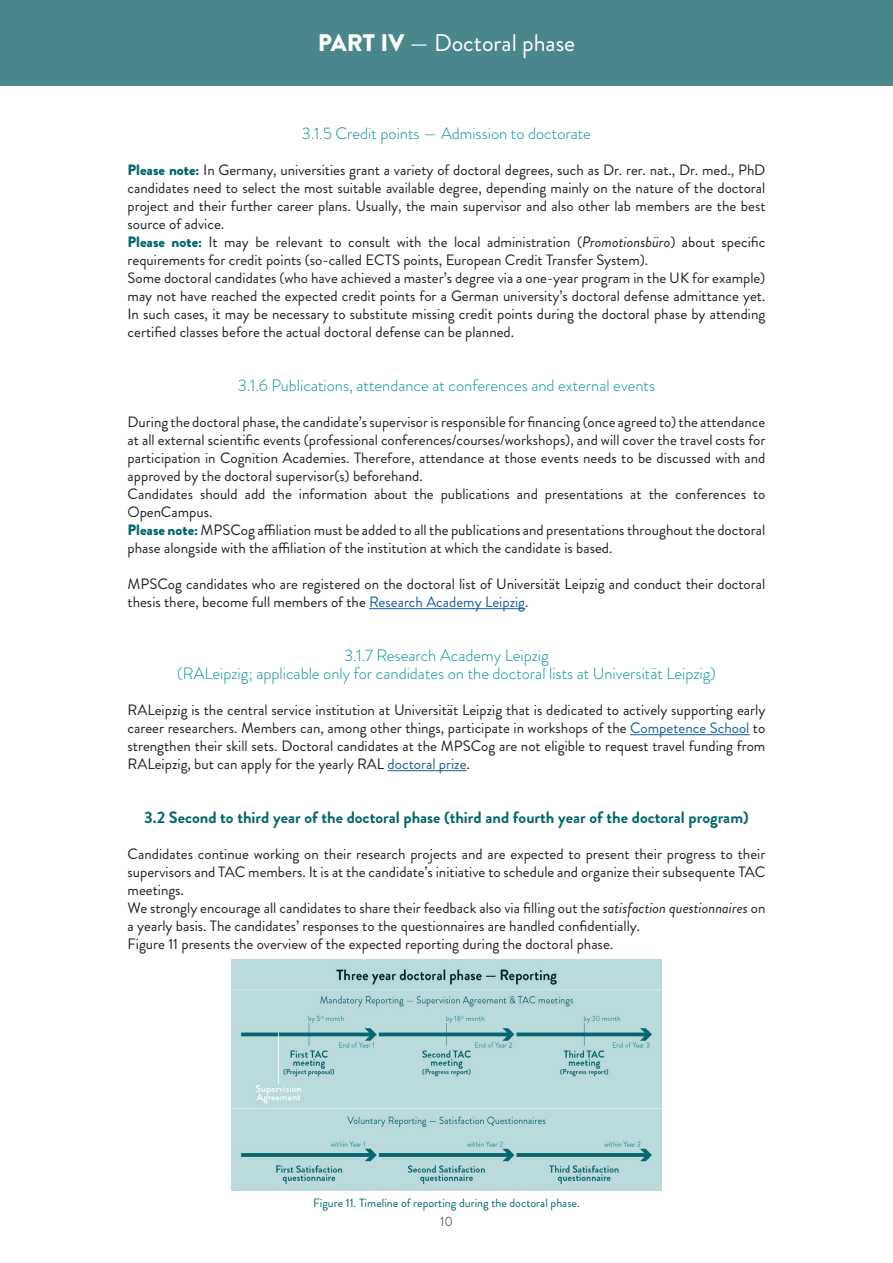
<style>
.page{position:relative;width:893px;height:1263px;background:#fff}
.page>*{position:absolute;margin:0;border:0;box-sizing:border-box;transform-origin:0 0}
.t1{font:24px "Brandon Grotesque";color:#fff}
.t2{font:300 16.5px/18px "Brandon Grotesque";color:#008f97;text-align:center}
.t3{font:700 16.5px "Brandon Grotesque";color:#00676c}
.t4{font:15px/18px "Brandon Grotesque";color:#231f20}
.t5{font:13.5px "Brandon Grotesque";color:#6c6d70}
.t6{font:12px "Brandon Grotesque";color:#00676c}
.s1{font-weight:900}
.s2{font-weight:900;color:#00676c}
.s3{font-style:italic}
.s4{color:#175d9e}
</style>
<div class="page">
<div style="left:0;top:0;width:893px;height:85px;background:#4a878c"></div>
<hr style="left:369px;top:608px;width:156px;height:1px;background:#175d9e">
<hr style="left:630px;top:734px;width:119px;height:1px;background:#175d9e">
<hr style="left:388px;top:770px;width:79px;height:1px;background:#175d9e">
<img style="left:232px;top:960px;width:429px;height:231px">
<h1 class="t1" style="left:318px;top:26px;width:259px"><span class="s1">PART IV</span> — Doctoral phase</h1>
<p class="t2" style="left:302px;top:124px;width:290px">3.1.5 Credit points — Admission to doctorate</p>
<p class="t4" style="left:128px;top:161px;width:639px"><span class="s2">Please note:</span> In Germany, universities grant a variety of doctoral degrees, such as Dr. rer. nat., Dr. med., PhD candidates need to select the most suitable available degree, depending mainly on the nature of the doctoral project and their further career plans. Usually, the main supervisor and also other lab members are the best source of advice.<br><span class="s2">Please note:</span> It may be relevant to consult with the local administration (<span class="s3">Promotionsbüro</span>) about specific requirements for credit points (so-called ECTS points, European Credit Transfer System).<br>Some doctoral candidates (who have achieved a master’s degree via a one-year program in the UK for example) may not have reached the expected credit points for a German university’s doctoral defense admittance yet.<br>In such cases, it may be necessary to substitute missing credit points during the doctoral phase by attending certified classes before the actual doctoral defense can be planned.</p>
<p class="t2" style="left:238px;top:376px;width:419px">3.1.6 Publications, attendance at conferences and external events</p>
<p class="t4" style="left:128px;top:413px;width:639px">During the doctoral phase, the candidate’s supervisor is responsible for financing (once agreed to) the attendance at all external scientific events (professional conferences/courses/workshops), and will cover the travel costs for participation in Cognition Academies. Therefore, attendance at those events needs to be discussed with and approved by the doctoral supervisor(s) beforehand.<br>Candidates should add the information about the publications and presentations at the conferences to OpenCampus.<br><span class="s2">Please note:</span> MPSCog affiliation must be added to all the publications and presentations throughout the doctoral phase alongside with the affiliation of the institution at which the candidate is based.</p>
<p class="t4" style="left:128px;top:575px;width:639px">MPSCog candidates who are registered on the doctoral list of Universität Leipzig and conduct their doctoral thesis there, become full members of the <span class="s4">Research Academy Leipzig</span>.</p>
<p class="t2" style="left:177px;top:646px;width:540px">3.1.7 Research Academy Leipzig<br>(RALeipzig; applicable only for candidates on the doctoral lists at Universität Leipzig)</p>
<p class="t4" style="left:128px;top:701px;width:639px;text-align:justify">RALeipzig is the central service institution at Universität Leipzig that is dedicated to actively supporting early career researchers. Members can, among other things, participate in workshops of the <span class="s4">Competence School</span> to strengthen their skill sets. Doctoral candidates at the MPSCog are not eligible to request travel funding from RALeipzig, but can apply for the yearly RAL <span class="s4">doctoral prize</span>.</p>
<p class="t3" style="left:144px;top:806px;width:606px">3.2 Second to third year of the doctoral phase (third and fourth year of the doctoral program)</p>
<p class="t4" style="left:128px;top:845px;width:639px">Candidates continue working on their research projects and are expected to present their progress to their supervisors and TAC members. It is at the candidate’s initiative to schedule and organize their subsequente TAC meetings.<br>We strongly encourage all candidates to share their feedback also via filling out the <span class="s3">satisfaction questionnaires</span> on a yearly basis. The candidates’ responses to the questionnaires are handled confidentially.<br>Figure 11 presents the overview of the expected reporting during the doctoral phase.</p>
<p class="t6" style="left:313px;top:1195px;width:268px">Figure 11. Timeline of reporting during the doctoral phase.</p>
<p class="t5" style="left:440px;top:1212px;width:14px">10</p>
</div>
